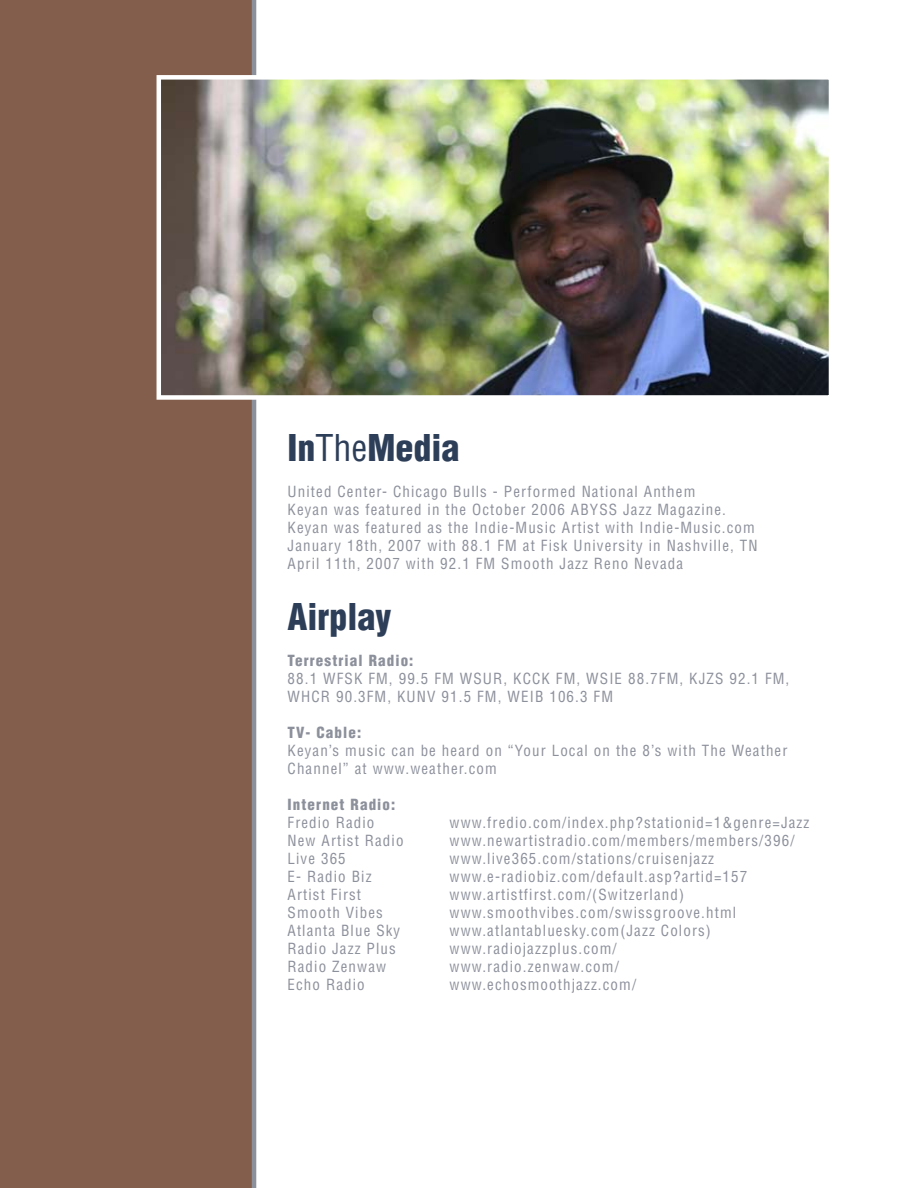
<style>
.page{position:relative;width:918px;height:1188px;background:#fff}
.page>*{position:absolute;margin:0;border:0;box-sizing:border-box;transform-origin:0 0}
.t1{font:900 condensed 36px "Helvetica";color:#2d3e58}
.t2{font:condensed 15px/18px "Helvetica";letter-spacing:.075em;color:#8c909b}
.t3{font:900 condensed 15px "Helvetica";letter-spacing:.075em;color:#8c909b}
.s1{font-weight:400}
</style>
<div class="page">
<div style="left:0;top:0;width:252px;height:1188px;background:#835e4c"></div>
<hr style="left:252px;top:0;width:4px;height:1188px;background:#8c909b">
<img style="left:162px;top:80px;width:666px;height:315px">
<div style="left:157px;top:75px;width:676px;height:325px;border:4px solid #fff"></div>
<h1 class="t1" style="left:288px;top:425px;width:174px">In<span class="s1">The</span>Media</h1>
<p class="t2" style="left:288px;top:482px;width:472px">United Center- Chicago Bulls - Performed National Anthem<br>Keyan was featured in the October 2006 ABYSS Jazz Magazine.<br>Keyan was featured as the Indie-Music Artist with Indie-Music.com January 18th, 2007 with 88.1 FM at Fisk University in Nashville, TN April 11th, 2007 with 92.1 FM Smooth Jazz Reno Nevada</p>
<h1 class="t1" style="left:288px;top:594px;width:106px">Airplay</h1>
<p class="t3" style="left:288px;top:651px;width:127px">Terrestrial Radio:</p>
<p class="t2" style="left:288px;top:669px;width:503px">88.1 WFSK FM, 99.5 FM WSUR, KCCK FM, WSIE 88.7FM, KJZS 92.1 FM,<br>WHCR 90.3FM, KUNV 91.5 FM, WEIB 106.3 FM</p>
<p class="t3" style="left:288px;top:723px;width:75px">TV- Cable:</p>
<p class="t2" style="left:288px;top:741px;width:501px">Keyan’s music can be heard on “Your Local on the 8’s with The Weather<br>Channel” at www.weather.com</p>
<p class="t3" style="left:288px;top:795px;width:109px">Internet Radio:</p>
<p class="t2" style="left:288px;top:813px;width:88px">Fredio Radio</p>
<p class="t2" style="left:450px;top:813px;width:361px">www.fredio.com/index.php?stationid=1&amp;genre=Jazz</p>
<p class="t2" style="left:288px;top:831px;width:118px">New Artist Radio</p>
<p class="t2" style="left:450px;top:831px;width:346px">www.newartistradio.com/members/members/396/</p>
<p class="t2" style="left:288px;top:849px;width:60px">Live 365</p>
<p class="t2" style="left:450px;top:849px;width:266px">www.live365.com/stations/cruisenjazz</p>
<p class="t2" style="left:288px;top:867px;width:86px">E- Radio Biz</p>
<p class="t2" style="left:450px;top:867px;width:299px">www.e-radiobiz.com/default.asp?artid=157</p>
<p class="t2" style="left:288px;top:885px;width:75px">Artist First</p>
<p class="t2" style="left:450px;top:885px;width:236px">www.artistfirst.com/(Switzerland)</p>
<p class="t2" style="left:288px;top:903px;width:97px">Smooth Vibes</p>
<p class="t2" style="left:450px;top:903px;width:288px">www.smoothvibes.com/swissgroove.html</p>
<p class="t2" style="left:288px;top:921px;width:114px">Atlanta Blue Sky</p>
<p class="t2" style="left:450px;top:921px;width:263px">www.atlantabluesky.com(Jazz Colors)</p>
<p class="t2" style="left:288px;top:939px;width:110px">Radio Jazz Plus</p>
<p class="t2" style="left:450px;top:939px;width:169px">www.radiojazzplus.com/</p>
<p class="t2" style="left:288px;top:957px;width:100px">Radio Zenwaw</p>
<p class="t2" style="left:450px;top:957px;width:171px">www.radio.zenwaw.com/</p>
<p class="t2" style="left:288px;top:975px;width:79px">Echo Radio</p>
<p class="t2" style="left:450px;top:975px;width:188px">www.echosmoothjazz.com/</p>
</div>
